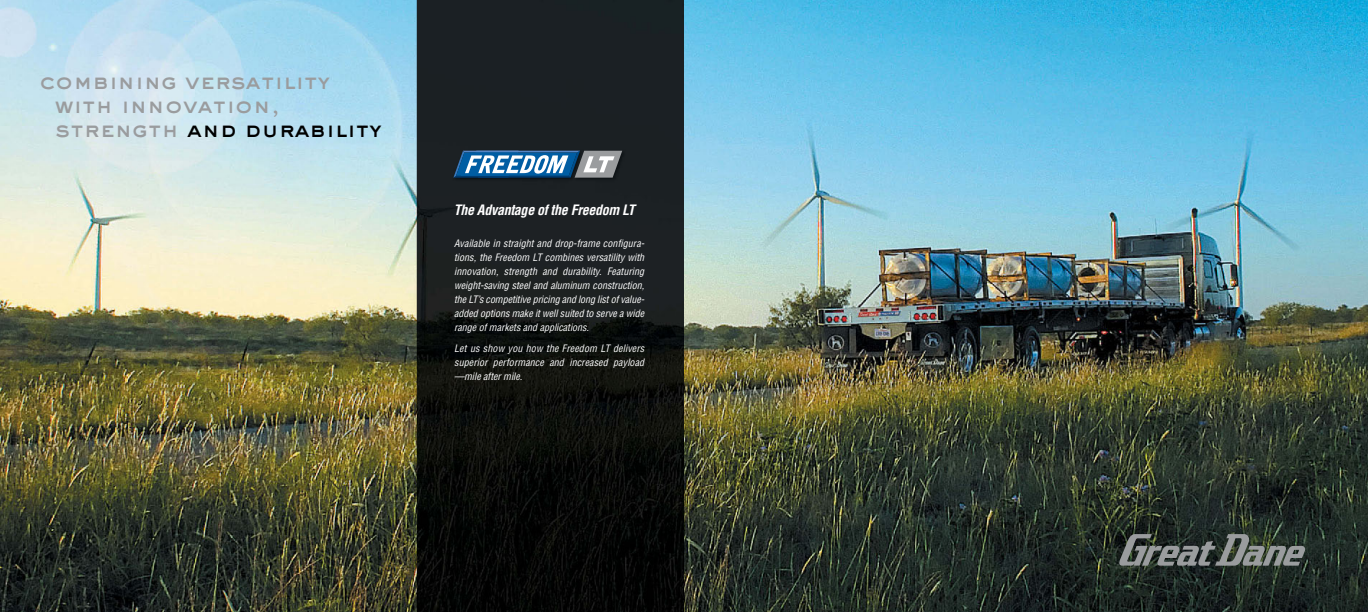
<style>
.page{position:relative;width:1368px;height:612px;background:#fff}
.page>*{position:absolute;margin:0;border:0;box-sizing:border-box;transform-origin:0 0}
.t1{font:800 22px/24px "Sackers Gothic Std";color:#9a9c9e}
.t2{font:italic 700 condensed 14px "Helvetica";letter-spacing:-.02em;color:#fff}
.t3{font:italic condensed 10px/14px "Helvetica";color:#fff;text-align:justify}
.s1{color:#000}
</style>
<div class="page">
<img style="left:0;top:0;width:417px;height:612px">
<img style="left:684px;top:0;width:684px;height:612px">
<img style="left:417px;top:0;width:267px;height:612px">
<svg style="left:1119px;top:534px;width:186px;height:32px;background:#575e5a"></svg>
<div style="left:446px;top:130px;width:192px;height:64px;background:#1b2023"></div>
<svg style="left:453px;top:151px;width:169px;height:27px"></svg>
<h1 class="t1" style="left:55px;top:72px;width:328px;text-indent:-16px">combining versatility with innovation, strength <span class="s1">and durability</span></h1>
<h2 class="t2" style="left:454px;top:202px;width:183px">The Advantage of the Freedom LT</h2>
<p class="t3" style="left:454px;top:237px;width:192px">Available in straight and drop-frame configura&shy;tions, the Freedom LT combines versatility with innovation, strength and durability. Featuring weight-saving steel and aluminum construction, the LT’s competitive pricing and long list of value&shy;added options make it well suited to serve a wide range of markets and applications.</p>
<p class="t3" style="left:454px;top:342px;width:192px">Let us show you how the Freedom LT delivers superior performance and increased payload —mile after mile.</p>
</div>
